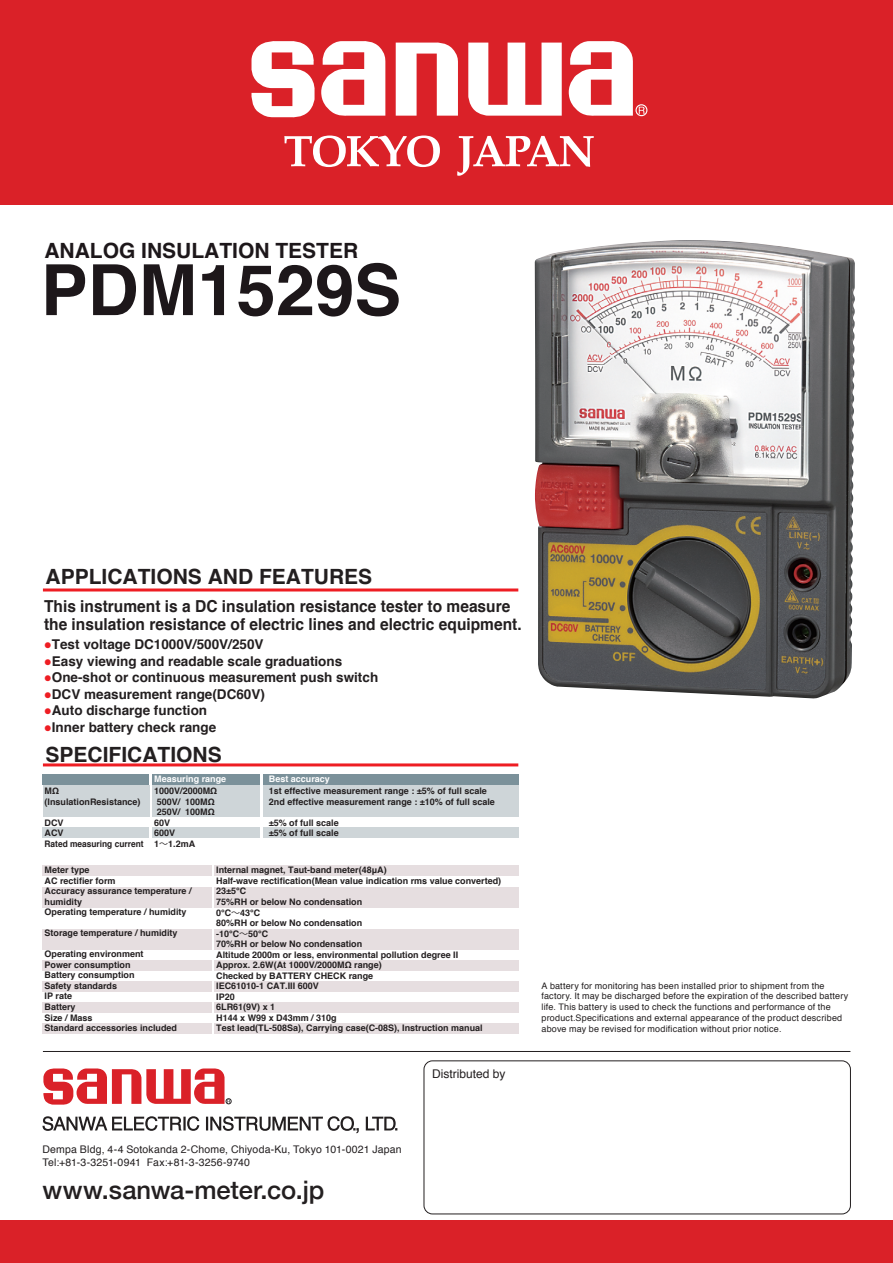
<style>
.page{position:relative;width:893px;height:1263px;background:#fff}
.page>*{position:absolute;margin:0;border:0;box-sizing:border-box;transform-origin:0 0}
.t1{font:700 70.5px "Helvetica";color:#1d171a}
.t2{font:500 25.5px "Helvetica Neue";color:#231f20}
.t3{font:700 21px "Helvetica";color:#231f20}
.t4{font:700 21px "Helvetica";color:#1d171a}
.t5{font:700 16.5px/18.3px "Helvetica";color:#231f20;scale:.94 1}
.t6{font:700 13.5px "Helvetica";color:#231f20}
.t7{font:12px "Helvetica";color:#231f20}
.t8{font:10.5px/12.6px "Helvetica";letter-spacing:.015em;color:#231f20}
.t9{font:700 9px/10.5px "Helvetica";color:#231f20}
.t10{font:9px/10.8px "Helvetica";letter-spacing:.02em;color:#231f20}
.t11{font:700 9px "Helvetica";color:#fff}
.s1{color:#ee1d23}
.s2{font-family:"Koz Go Pr 6 N";font-weight:400}
</style>
<div class="page">
<svg style="left:43px;top:1068px;width:188px;height:37px"></svg>
<div style="left:424px;top:1060px;width:427px;height:154px;border:1px solid #231f20;border-radius:9px"></div>
<div style="left:0;top:0;width:893px;height:204px;background:#da2128"></div>
<div style="left:0;top:1220px;width:893px;height:43px;background:#da2128"></div>
<svg style="left:251px;top:41px;width:64px;height:77px"></svg>
<svg style="left:321px;top:41px;width:64px;height:75px"></svg>
<svg style="left:396px;top:42px;width:62px;height:74px"></svg>
<svg style="left:468px;top:43px;width:94px;height:73px"></svg>
<svg style="left:569px;top:41px;width:78px;height:76px"></svg>
<svg style="left:284px;top:136px;width:156px;height:31px"></svg>
<svg style="left:457px;top:136px;width:137px;height:40px"></svg>
<svg style="left:43px;top:1116px;width:354px;height:17px"></svg>
<hr style="left:43px;top:1051px;width:807px;height:1px;background:#231f20">
<div style="left:43px;top:866px;width:169px;height:10px;background:#e6dee0"></div>
<div style="left:43px;top:887px;width:169px;height:21px;background:#e6dee0"></div>
<div style="left:43px;top:960px;width:169px;height:11px;background:#e6dee0"></div>
<div style="left:214px;top:866px;width:304px;height:10px;background:#e6dee0"></div>
<div style="left:214px;top:887px;width:304px;height:21px;background:#e6dee0"></div>
<div style="left:43px;top:929px;width:169px;height:21px;background:#e6dee0"></div>
<div style="left:214px;top:929px;width:304px;height:21px;background:#e6dee0"></div>
<div style="left:214px;top:960px;width:304px;height:11px;background:#e6dee0"></div>
<div style="left:43px;top:981px;width:169px;height:11px;background:#e6dee0"></div>
<div style="left:214px;top:981px;width:304px;height:11px;background:#e6dee0"></div>
<div style="left:43px;top:1002px;width:169px;height:11px;background:#e6dee0"></div>
<div style="left:214px;top:1002px;width:304px;height:11px;background:#e6dee0"></div>
<div style="left:43px;top:1023px;width:169px;height:11px;background:#e6dee0"></div>
<div style="left:214px;top:1023px;width:304px;height:11px;background:#e6dee0"></div>
<div style="left:43px;top:774px;width:106px;height:10px;background:#7b919a"></div>
<div style="left:152px;top:774px;width:108px;height:10px;background:#7b919a"></div>
<div style="left:263px;top:774px;width:255px;height:10px;background:#7b919a"></div>
<div style="left:43px;top:785px;width:106px;height:32px;background:#ced5d8"></div>
<div style="left:152px;top:785px;width:108px;height:32px;background:#ced5d8"></div>
<div style="left:263px;top:785px;width:256px;height:32px;background:#ced5d8"></div>
<div style="left:43px;top:827px;width:106px;height:11px;background:#ced5d8"></div>
<div style="left:152px;top:827px;width:108px;height:11px;background:#ced5d8"></div>
<div style="left:263px;top:827px;width:255px;height:11px;background:#ced5d8"></div>
<hr style="left:43px;top:763px;width:475px;height:3px;background:#ee1d23">
<img style="left:534px;top:240px;width:320px;height:459px">
<hr style="left:43px;top:588px;width:475px;height:3px;background:#ee1d23">
<h3 class="t4" style="left:44px;top:233px;width:315px">ANALOG INSULATION TESTER</h3>
<h1 class="t1" style="left:41px;top:233px;width:362px">PDM1529S</h1>
<h3 class="t3" style="left:46px;top:560px;width:328px">APPLICATIONS AND FEATURES</h3>
<h3 class="t5" style="left:44px;top:597px;width:510px">This instrument is a DC insulation resistance tester to measure the insulation resistance of electric lines and electric equipment.</h3>
<h3 class="t6" style="left:44px;top:634px;width:221px"><span class="s1">●</span>Test voltage DC1000V/500V/250V</h3>
<h3 class="t6" style="left:44px;top:650px;width:300px"><span class="s1">●</span>Easy viewing and readable scale graduations</h3>
<h3 class="t6" style="left:44px;top:667px;width:336px"><span class="s1">●</span>One-shot or continuous measurement push switch</h3>
<h3 class="t6" style="left:44px;top:683px;width:223px"><span class="s1">●</span>DCV measurement range(DC60V)</h3>
<h3 class="t6" style="left:44px;top:700px;width:165px"><span class="s1">●</span>Auto discharge function</h3>
<h3 class="t6" style="left:44px;top:716px;width:174px"><span class="s1">●</span>Inner battery check range</h3>
<h3 class="t3" style="left:46px;top:737px;width:178px">SPECIFICATIONS</h3>
<p class="t9" style="left:45px;top:786px;width:98px">MΩ (InsulationResistance)</p>
<p class="t9" style="left:45px;top:817px;width:101px">DCV<br>ACV<br>Rated measuring current</p>
<p class="t11" style="left:154px;top:771px;width:74px">Measuring range</p>
<p class="t9" style="left:154px;top:786px;width:65px">1000V/2000MΩ<br>500V/ 100MΩ<br>250V/ 100MΩ<br>60V<br>600V<br>1<span class="s2">～</span>1.2mA</p>
<p class="t11" style="left:269px;top:771px;width:63px">Best accuracy</p>
<p class="t9" style="left:269px;top:786px;width:228px">1st effective measurement range : ±5% of full scale<br>2nd effective measurement range : ±10% of full scale</p>
<p class="t9" style="left:269px;top:817px;width:71px">±5% of full scale ±5% of full scale</p>
<p class="t9" style="left:45px;top:865px;width:149px">Meter type<br>AC rectifier form<br>Accuracy assurance temperature / humidity<br>Operating temperature / humidity</p>
<p class="t9" style="left:45px;top:928px;width:135px">Storage temperature / humidity</p>
<p class="t9" style="left:45px;top:949px;width:134px">Operating environment<br>Power consumption<br>Battery consumption<br>Safety standards<br>IP rate<br>Battery<br>Size / Mass<br>Standard accessories included</p>
<p class="t9" style="left:216px;top:865px;width:287px">Internal magnet, Taut-band meter(48μA)<br>Half-wave rectification(Mean value indication rms value converted)<br>23±5℃<br>75%RH or below No condensation<br>0℃<span class="s2">～</span>43℃<br>80%RH or below No condensation<br>-10℃<span class="s2">～</span>50℃<br>70%RH or below No condensation<br>Altitude 2000m or less, environmental pollution degree II<br>Approx. 2.6W(At 1000V/2000MΩ range)<br>Checked by BATTERY CHECK range<br>IEC61010-1 CAT.III 600V<br>IP20<br>6LR61(9V) x 1<br>H144 x W99 x D43mm / 310g<br>Test lead(TL-508Sa), Carrying case(C-08S), Instruction manual</p>
<h3 class="t7" style="left:432px;top:1065px;width:75px">Distributed by</h3>
<p class="t10" style="left:541px;top:980px;width:308px">A battery for monitoring has been installed prior to shipment from the factory. It may be discharged before the expiration of the described battery life. This battery is used to check the functions and performance of the product.Specifications and external appearance of the product described above may be revised for modification without prior notice.</p>
<p class="t8" style="left:43px;top:1143px;width:361px">Dempa Bldg, 4-4 Sotokanda 2-Chome, Chiyoda-Ku, Tokyo 101-0021 Japan<br>Tel:+81-3-3251-0941 Fax:+81-3-3256-9740</p>
<h2 class="t2" style="left:43px;top:1169px;width:283px">www.sanwa-meter.co.jp</h2>
</div>
